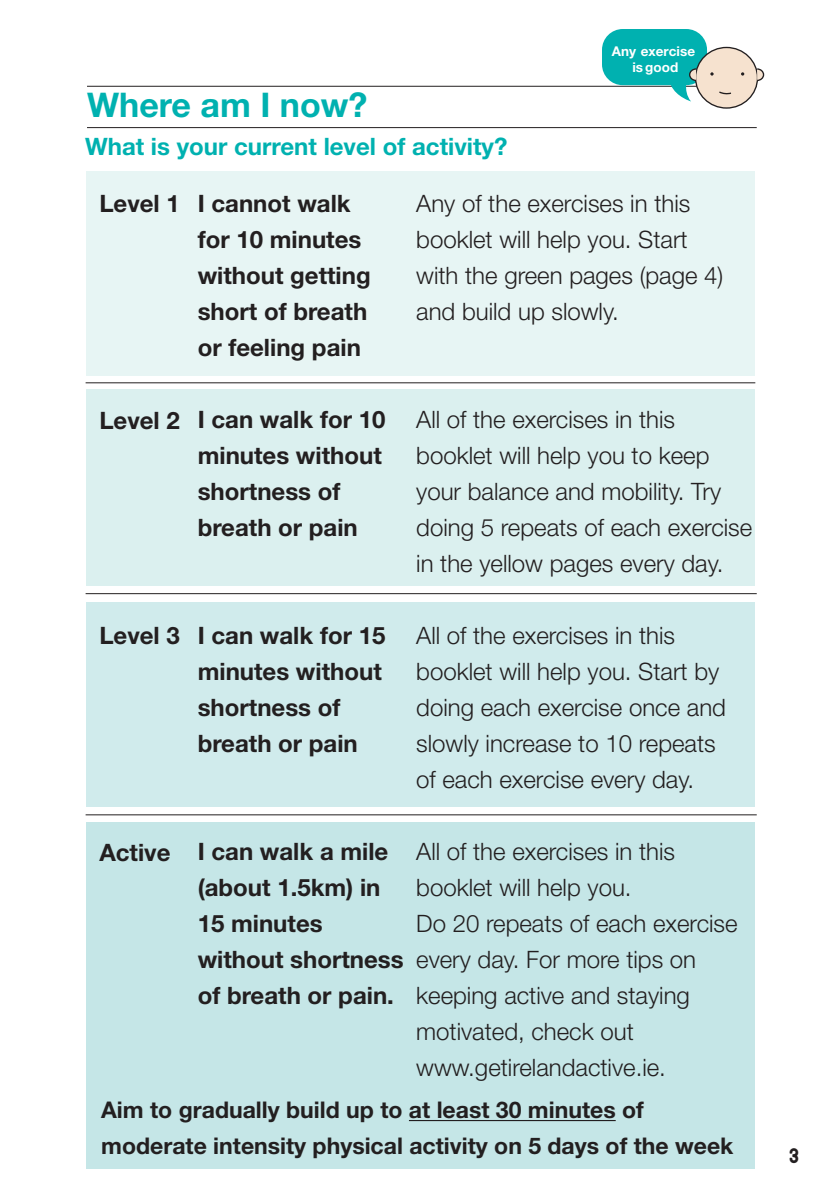
<style>
.page{position:relative;width:840px;height:1191px;background:#fff}
.page>*{position:absolute;margin:0;border:0;box-sizing:border-box;transform-origin:0 0}
.t1{font:700 34px "Helvetica Neue";color:#00b1b0}
.t2{font:300 24px/36px "Helvetica Neue";color:#231f20}
.t3{font:700 24px/36px "Helvetica Neue";color:#231f20}
.t4{font:700 24px "Helvetica Neue";color:#00b1b0}
.t5{font:700 23px/36px "Helvetica Neue";color:#231f20}
.t6{font:20px "PTF NORDIC Rnd";color:#231f20}
.t7{font:700 13.4px/16.2px "Helvetica Neue";color:#fff;text-align:center}
</style>
<div class="page">
<div style="left:86px;top:171px;width:668px;height:205px;background:#e7f5f4"></div>
<div style="left:86px;top:389px;width:668px;height:196px;background:#dbf0ef"></div>
<div style="left:86px;top:602px;width:668px;height:204px;background:#d0ebec"></div>
<div style="left:86px;top:822px;width:668px;height:346px;background:#c5e6e7"></div>
<hr style="left:86px;top:382px;width:668px;height:1px;background:#231f20">
<hr style="left:86px;top:814px;width:670px;height:1px;background:#231f20">
<hr style="left:86px;top:593px;width:670px;height:1px;background:#231f20">
<hr style="left:87px;top:127px;width:669px;height:1px;background:#231f20">
<hr style="left:87px;top:86px;width:669px;height:1px;background:#231f20">
<hr style="left:408px;top:1120px;width:207px;height:1px;background:#231f20">
<div style="left:695px;top:47px;width:62px;height:61px;background:#f6e2cf;border-radius:50%"></div>
<svg style="left:755px;top:68px;width:9px;height:14px"></svg>
<svg style="left:601px;top:29px;width:131px;height:72px"></svg>
<h1 class="t1" style="left:87px;top:84px;width:282px">Where am I now?</h1>
<p class="t4" style="left:85px;top:132px;width:423px">What is your current level of activity?</p>
<p class="t7" style="left:611px;top:43px;width:85px">Any exercise is good</p>
<p class="t3" style="left:99px;top:184px;width:82px">Level 1</p>
<p class="t3" style="left:197px;top:184px;width:174px">I cannot walk for 10 minutes without getting short of breath or feeling pain</p>
<p class="t2" style="left:416px;top:185px;width:308px">Any of the exercises in this booklet will help you. Start with the green pages (page 4) and build up slowly.</p>
<p class="t3" style="left:99px;top:401px;width:82px">Level 2</p>
<p class="t3" style="left:197px;top:400px;width:189px">I can walk for 10 minutes without shortness of breath or pain</p>
<p class="t3" style="left:99px;top:617px;width:82px">Level 3</p>
<p class="t3" style="left:197px;top:616px;width:189px">I can walk for 15 minutes without shortness of breath or pain</p>
<p class="t2" style="left:416px;top:401px;width:337px">All of the exercises in this booklet will help you to keep your balance and mobility. Try doing 5 repeats of each exercise in the yellow pages every day.</p>
<p class="t2" style="left:416px;top:617px;width:311px">All of the exercises in this booklet will help you. Start by doing each exercise once and slowly increase to 10 repeats of each exercise every day.</p>
<p class="t3" style="left:99px;top:834px;width:73px">Active</p>
<p class="t3" style="left:197px;top:832px;width:207px">I can walk a mile (about 1.5km) in<br>15 minutes without shortness of breath or pain.</p>
<p class="t2" style="left:416px;top:833px;width:323px">All of the exercises in this booklet will help you.<br>Do 20 repeats of each exercise every day. For more tips on keeping active and staying motivated, check out www.getirelandactive.ie.</p>
<p class="t5" style="left:101px;top:1091px;width:633px">Aim to gradually build up to at least 30 minutes of moderate intensity physical activity on 5 days of the week</p>
<p class="t6" style="left:788px;top:1147px;width:11px">3</p>
</div>
